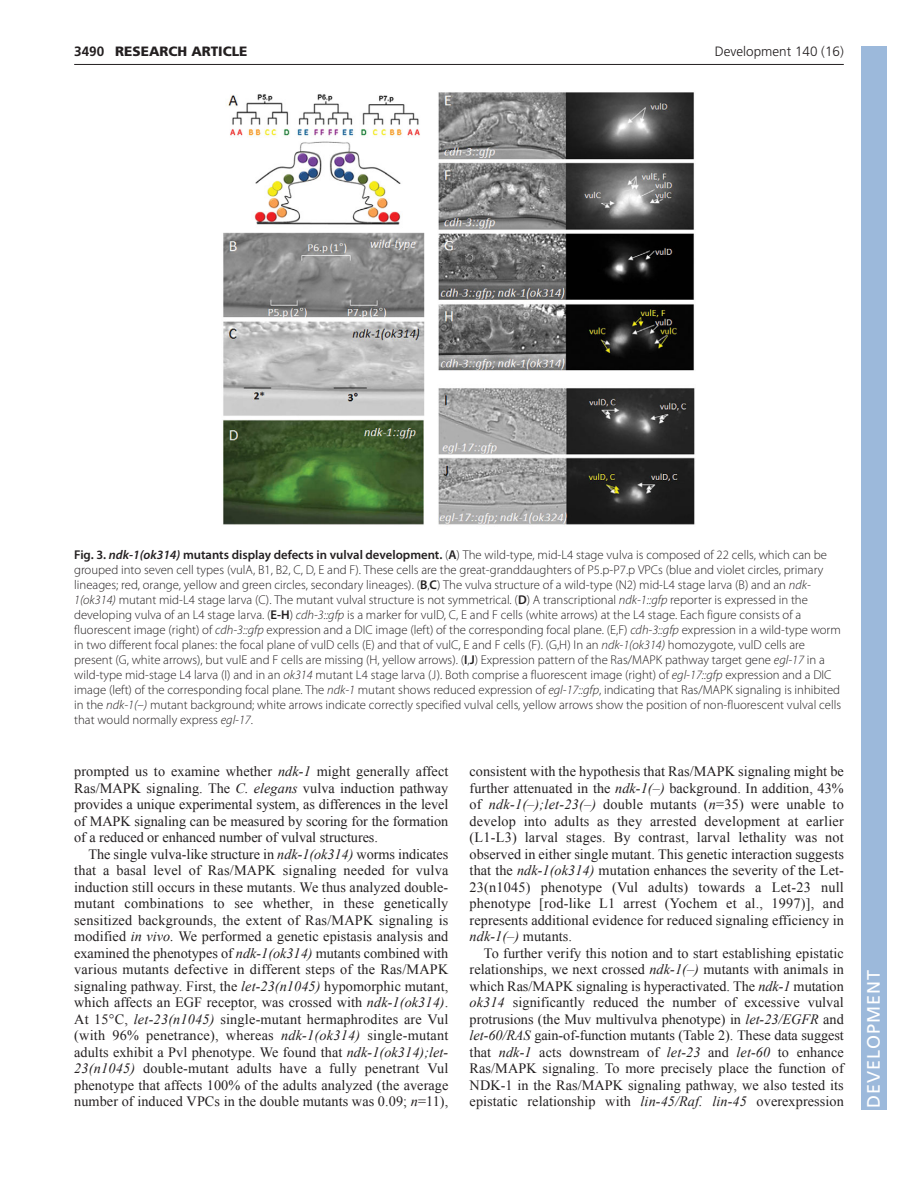
<style>
.page{position:relative;width:918px;height:1188px;background:#fff}
.page>*{position:absolute;margin:0;border:0;box-sizing:border-box;transform-origin:0 0}
.t1{font:18px "Frutiger LT Std";letter-spacing:.055em;color:#fff}
.t2{font:14.25px/16.5px "Times New Roman";letter-spacing:.005em;color:#231f20;text-align:justify}
.t3{font:300 13.5px "Frutiger";color:#231f20}
.t4{font:900 13.5px "Frutiger LT Std";color:#231f20}
.t5{font:700 13.5px "Frutiger LT Std";color:#231f20}
.t6{font:300 12.75px/15px "Myriad Pro";color:#231f20}
.s1{font-weight:600}
.s2{font-weight:600;font-style:italic}
.s3{font-style:italic}
</style>
<div class="page">
<hr style="left:74px;top:64px;width:770px;height:1px;background:#231f20">
<img style="left:223px;top:92px;width:472px;height:433px">
<div style="left:861px;top:46px;width:25px;height:1064px;background:#9cb9db"></div>
<p class="t5" style="left:74px;top:46px;width:32px">3490</p>
<p class="t4" style="left:115px;top:46px;width:134px">RESEARCH ARTICLE</p>
<p class="t3" style="left:715px;top:46px;width:131px">Development 140 (16)</p>
<p class="t6" style="left:74px;top:548px;width:769px"><span class="s1">Fig. 3.</span> <span class="s2">ndk-1(ok314)</span> <span class="s1">mutants display defects in vulval development.</span> (<span class="s1">A</span>) The wild-type, mid-L4 stage vulva is composed of 22 cells, which can be grouped into seven cell types (vulA, B1, B2, C, D, E and F). These cells are the great-granddaughters of P5.p-P7.p VPCs (blue and violet circles, primary lineages; red, orange, yellow and green circles, secondary lineages). (<span class="s1">B</span>,<span class="s1">C</span>) The vulva structure of a wild-type (N2) mid-L4 stage larva (B) and an <span class="s3">ndk-1(ok314)</span> mutant mid-L4 stage larva (C). The mutant vulval structure is not symmetrical. (<span class="s1">D</span>) A transcriptional <span class="s3">ndk-1::gfp</span> reporter is expressed in the developing vulva of an L4 stage larva. (<span class="s1">E-H</span>) <span class="s3">cdh-3::gfp</span> is a marker for vulD, C, E and F cells (white arrows) at the L4 stage. Each figure consists of a fluorescent image (right) of <span class="s3">cdh-3::gfp</span> expression and a DIC image (left) of the corresponding focal plane. (E,F) <span class="s3">cdh-3::gfp</span> expression in a wild-type worm in two different focal planes: the focal plane of vulD cells (E) and that of vulC, E and F cells (F). (G,H) In an <span class="s3">ndk-1(ok314)</span> homozygote, vulD cells are present (G, white arrows), but vulE and F cells are missing (H, yellow arrows). (<span class="s1">I</span>,<span class="s1">J</span>) Expression pattern of the Ras/MAPK pathway target gene <span class="s3">egl-17</span> in a wild-type mid-stage L4 larva (I) and in an <span class="s3">ok314</span> mutant L4 stage larva (J). Both comprise a fluorescent image (right) of <span class="s3">egl-17::gfp</span> expression and a DIC image (left) of the corresponding focal plane. The <span class="s3">ndk-1</span> mutant shows reduced expression of <span class="s3">egl-17::gfp</span>, indicating that Ras/MAPK signaling is inhibited in the <span class="s3">ndk-1(–)</span> mutant background; white arrows indicate correctly specified vulval cells, yellow arrows show the position of non-fluorescent vulval cells that would normally express <span class="s3">egl-17</span>.</p>
<p class="t2" style="left:74px;top:763px;width:376px">prompted us to examine whether <span class="s3">ndk-1</span> might generally affect Ras/MAPK signaling. The <span class="s3">C. elegans</span> vulva induction pathway provides a unique experimental system, as differences in the level of MAPK signaling can be measured by scoring for the formation of a reduced or enhanced number of vulval structures.</p>
<p class="t2" style="left:74px;top:846px;width:376px;text-indent:14px">The single vulva-like structure in <span class="s3">ndk-1(ok314)</span> worms indicates that a basal level of Ras/MAPK signaling needed for vulva induction still occurs in these mutants. We thus analyzed double&shy;mutant combinations to see whether, in these genetically sensitized backgrounds, the extent of Ras/MAPK signaling is modified <span class="s3">in vivo.</span> We performed a genetic epistasis analysis and examined the phenotypes of <span class="s3">ndk-1(ok314)</span> mutants combined with various mutants defective in different steps of the Ras/MAPK signaling pathway. First, the <span class="s3">let-23(n1045)</span> hypomorphic mutant, which affects an EGF receptor, was crossed with <span class="s3">ndk-1(ok314)</span>.<br>At 15°C, <span class="s3">let-23(n1045)</span> single-mutant hermaphrodites are Vul (with 96% penetrance), whereas <span class="s3">ndk-1(ok314)</span> single-mutant adults exhibit a Pvl phenotype. We found that <span class="s3">ndk-1(ok314);let-23(n1045)</span> double-mutant adults have a fully penetrant Vul phenotype that affects 100% of the adults analyzed (the average number of induced VPCs in the double mutants was 0.09; <span class="s3">n</span>=11),</p>
<p class="t2" style="left:470px;top:763px;width:376px">consistent with the hypothesis that Ras/MAPK signaling might be further attenuated in the <span class="s3">ndk-1(–)</span> background. In addition, 43% of <span class="s3">ndk-1(–);let-23(–)</span> double mutants (<span class="s3">n</span>=35) were unable to develop into adults as they arrested development at earlier (L1-L3) larval stages. By contrast, larval lethality was not observed in either single mutant. This genetic interaction suggests that the <span class="s3">ndk-1(ok314)</span> mutation enhances the severity of the Let-23(n1045) phenotype (Vul adults) towards a Let-23 null phenotype [rod-like L1 arrest (Yochem et al., 1997)], and represents additional evidence for reduced signaling efficiency in <span class="s3">ndk-1(–)</span> mutants.</p>
<p class="t2" style="left:470px;top:945px;width:376px;text-indent:14px">To further verify this notion and to start establishing epistatic relationships, we next crossed <span class="s3">ndk-1(–)</span> mutants with animals in which Ras/MAPK signaling is hyperactivated. The <span class="s3">ndk-1</span> mutation <span class="s3">ok314</span> significantly reduced the number of excessive vulval protrusions (the Muv multivulva phenotype) in <span class="s3">let-23/EGFR</span> and <span class="s3">let-60/RAS</span> gain-of-function mutants (Table 2). These data suggest that <span class="s3">ndk-1</span> acts downstream of <span class="s3">let-23</span> and <span class="s3">let-60</span> to enhance Ras/MAPK signaling. To more precisely place the function of NDK-1 in the Ras/MAPK signaling pathway, we also tested its epistatic relationship with <span class="s3">lin-45/Raf. lin-45</span> overexpression</p>
<p class="t1" style="left:863px;top:1108px;width:140px;rotate:-90deg">DEVELOPMENT</p>
</div>
